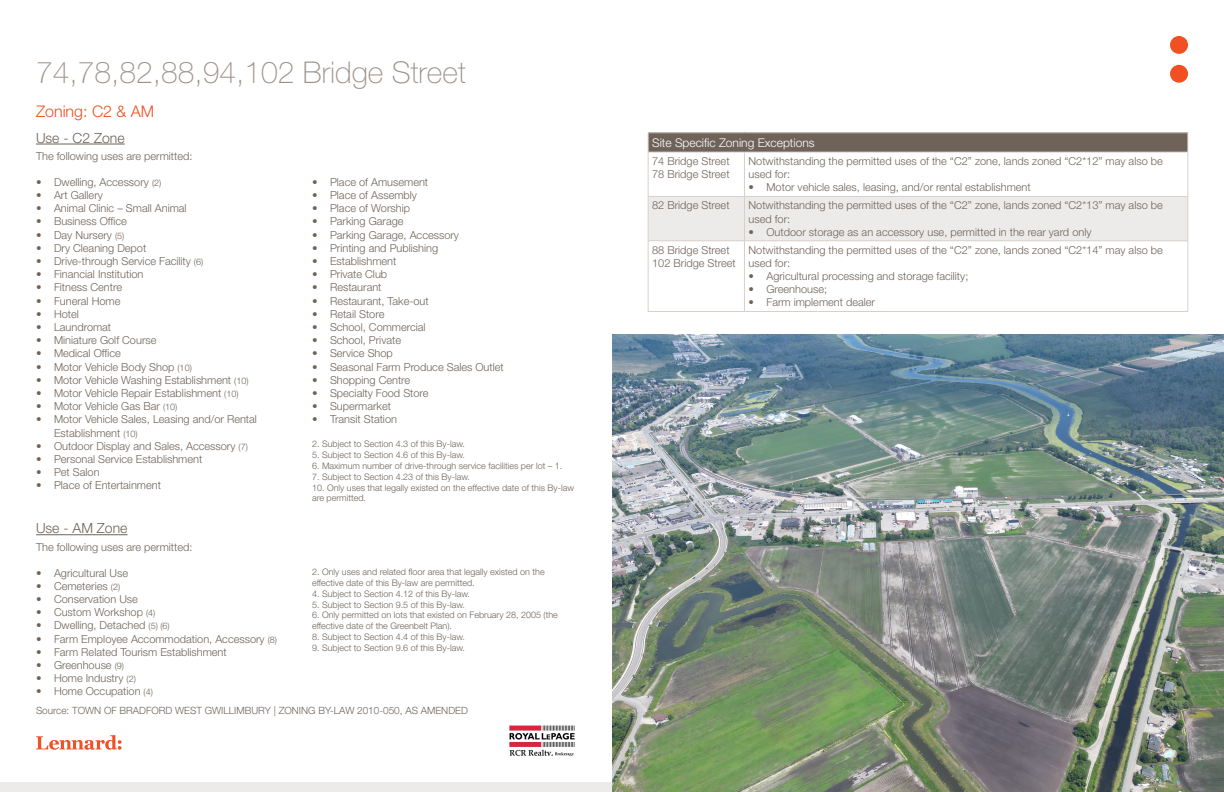
<style>
.page{position:relative;width:1224px;height:792px;background:#fff}
.page>*{position:absolute;margin:0;border:0;box-sizing:border-box;transform-origin:0 0}
.t1{font:100 30px "Helvetica Neue LT Std";color:#9c918a}
.Heading_3{font:300 16px "Helvetica Neue LT Std";color:#f05022}
.Paragraph{font:300 14px "Helvetica Neue LT Std";color:#6f6359}
.Table_Content{font:300 12px "Helvetica Neue LT Std";color:#fff}
.Paragraph-2{font:300 11px/13.2px "Helvetica Neue LT Std";color:#6f6359}
.Notes___Disclaimer{font:300 10px "Helvetica Neue LT Std";color:#6f6359}
.Paragraph-3{font:300 9px/10.8px "Helvetica Neue LT Std";color:#6f6359}
.s1{font-size:9px}
</style>
<div class="page">
<svg style="left:36px;top:735px;width:86px;height:15px"></svg>
<div style="left:0;top:782px;width:1224px;height:10px;background:#ecebea"></div>
<svg style="left:1170px;top:36px;width:18px;height:47px"></svg>
<hr style="left:36px;top:144px;width:89px;height:1px;background:#6f6359">
<img style="left:612px;top:334px;width:612px;height:458px">
<hr style="left:36px;top:534px;width:92px;height:1px;background:#6f6359">
<div style="left:648px;top:133px;width:540px;height:19px;background:#6f6359"></div>
<div style="left:649px;top:197px;width:539px;height:44px;background:#ecebea"></div>
<hr style="left:648px;top:133px;width:96px;height:1px;background:#d7d0ca">
<svg style="left:648px;top:133px;width:1px;height:19px"></svg>
<hr style="left:744px;top:133px;width:444px;height:1px;background:#d7d0ca">
<svg style="left:1188px;top:133px;width:1px;height:19px"></svg>
<hr style="left:648px;top:152px;width:96px;height:1px;background:#d7d0ca">
<hr style="left:744px;top:152px;width:444px;height:1px;background:#d7d0ca">
<hr style="left:744px;top:152px;width:1px;height:44px;background:#d7d0ca">
<hr style="left:648px;top:196px;width:96px;height:1px;background:#d7d0ca">
<hr style="left:744px;top:196px;width:444px;height:1px;background:#d7d0ca">
<hr style="left:744px;top:197px;width:1px;height:44px;background:#d7d0ca">
<hr style="left:648px;top:241px;width:96px;height:1px;background:#d7d0ca">
<hr style="left:744px;top:241px;width:444px;height:1px;background:#d7d0ca">
<hr style="left:744px;top:241px;width:1px;height:70px;background:#d7d0ca">
<hr style="left:648px;top:311px;width:96px;height:1px;background:#d7d0ca">
<hr style="left:744px;top:311px;width:444px;height:1px;background:#d7d0ca">
<hr style="left:648px;top:152px;width:1px;height:44px;background:#d7d0ca">
<hr style="left:1188px;top:152px;width:1px;height:44px;background:#d7d0ca">
<hr style="left:648px;top:196px;width:1px;height:45px;background:#d7d0ca">
<hr style="left:1188px;top:196px;width:1px;height:45px;background:#d7d0ca">
<hr style="left:648px;top:241px;width:1px;height:70px;background:#d7d0ca">
<hr style="left:1188px;top:241px;width:1px;height:70px;background:#d7d0ca">
<img style="left:509px;top:725px;width:66px;height:31px">
<p class="t1" style="left:36px;top:56px;width:431px">74,78,82,88,94,102 Bridge Street</p>
<p class="Heading_3" style="left:36px;top:101px;width:120px">Zoning: C2 &amp; AM</p>
<p class="Paragraph" style="left:36px;top:129px;width:90px">Use - C2 Zone</p>
<p class="Paragraph-2" style="left:36px;top:150px;width:158px">The following uses are permitted:</p>
<p class="Paragraph-2" style="left:36px;top:175px;width:127px">• Dwelling, Accessory <span class="s1">(2)</span></p>
<p class="Paragraph-2" style="left:36px;top:188px;width:68px">• Art Gallery</p>
<p class="Paragraph-2" style="left:36px;top:202px;width:152px">• Animal Clinic – Small Animal</p>
<p class="Paragraph-2" style="left:36px;top:215px;width:92px">• Business Office</p>
<p class="Paragraph-2" style="left:36px;top:228px;width:90px">• Day Nursery <span class="s1">(5)</span></p>
<p class="Paragraph-2" style="left:36px;top:241px;width:112px">• Dry Cleaning Depot</p>
<p class="Paragraph-2" style="left:36px;top:254px;width:169px">• Drive-through Service Facility <span class="s1">(6)</span></p>
<p class="Paragraph-2" style="left:36px;top:268px;width:109px">• Financial Institution</p>
<p class="Paragraph-2" style="left:36px;top:281px;width:88px">• Fitness Centre</p>
<p class="Paragraph-2" style="left:36px;top:294px;width:86px">• Funeral Home</p>
<p class="Paragraph-2" style="left:36px;top:307px;width:44px">• Hotel</p>
<p class="Paragraph-2" style="left:36px;top:320px;width:77px">• Laundromat</p>
<p class="Paragraph-2" style="left:36px;top:334px;width:122px">• Miniature Golf Course</p>
<p class="Paragraph-2" style="left:36px;top:347px;width:86px">• Medical Office</p>
<p class="Paragraph-2" style="left:36px;top:360px;width:157px">• Motor Vehicle Body Shop <span class="s1">(10)</span></p>
<p class="Paragraph-2" style="left:36px;top:373px;width:214px">• Motor Vehicle Washing Establishment <span class="s1">(10)</span></p>
<p class="Paragraph-2" style="left:36px;top:386px;width:204px">• Motor Vehicle Repair Establishment <span class="s1">(10)</span></p>
<p class="Paragraph-2" style="left:36px;top:400px;width:143px">• Motor Vehicle Gas Bar <span class="s1">(10)</span></p>
<p class="Paragraph-2" style="left:54px;top:413px;width:204px;text-indent:-18px">• Motor Vehicle Sales, Leasing and/or Rental<br>Establishment <span class="s1">(10)</span></p>
<p class="Paragraph-2" style="left:36px;top:439px;width:213px">• Outdoor Display and Sales, Accessory <span class="s1">(7)</span></p>
<p class="Paragraph-2" style="left:36px;top:452px;width:168px">• Personal Service Establishment</p>
<p class="Paragraph-2" style="left:36px;top:466px;width:65px">• Pet Salon</p>
<p class="Paragraph-2" style="left:36px;top:479px;width:126px">• Place of Entertainment</p>
<p class="Paragraph" style="left:36px;top:520px;width:93px">Use - AM Zone</p>
<p class="Paragraph-2" style="left:36px;top:540px;width:158px">The following uses are permitted:</p>
<p class="Paragraph-2" style="left:36px;top:566px;width:94px">• Agricultural Use</p>
<p class="Paragraph-2" style="left:36px;top:579px;width:86px">• Cemeteries <span class="s1">(2)</span></p>
<p class="Paragraph-2" style="left:36px;top:592px;width:103px">• Conservation Use</p>
<p class="Paragraph-2" style="left:36px;top:605px;width:121px">• Custom Workshop <span class="s1">(4)</span></p>
<p class="Paragraph-2" style="left:36px;top:619px;width:135px">• Dwelling, Detached <span class="s1">(5) (6)</span></p>
<p class="Paragraph-2" style="left:36px;top:632px;width:243px">• Farm Employee Accommodation, Accessory <span class="s1">(8)</span></p>
<p class="Paragraph-2" style="left:36px;top:645px;width:192px">• Farm Related Tourism Establishment</p>
<p class="Paragraph-2" style="left:36px;top:658px;width:90px">• Greenhouse <span class="s1">(9)</span></p>
<p class="Paragraph-2" style="left:36px;top:671px;width:101px">• Home Industry <span class="s1">(2)</span></p>
<p class="Paragraph-2" style="left:36px;top:685px;width:119px">• Home Occupation <span class="s1">(4)</span></p>
<p class="Paragraph-2" style="left:312px;top:175px;width:118px">• Place of Amusement</p>
<p class="Paragraph-2" style="left:312px;top:188px;width:106px">• Place of Assembly</p>
<p class="Paragraph-2" style="left:312px;top:202px;width:100px">• Place of Worship</p>
<p class="Paragraph-2" style="left:312px;top:215px;width:93px">• Parking Garage</p>
<p class="Paragraph-2" style="left:312px;top:228px;width:149px">• Parking Garage, Accessory</p>
<p class="Paragraph-2" style="left:312px;top:241px;width:128px">• Printing and Publishing</p>
<p class="Paragraph-2" style="left:312px;top:254px;width:86px">• Establishment</p>
<p class="Paragraph-2" style="left:312px;top:268px;width:77px">• Private Club</p>
<p class="Paragraph-2" style="left:312px;top:281px;width:71px">• Restaurant</p>
<p class="Paragraph-2" style="left:312px;top:294px;width:118px">• Restaurant, Take-out</p>
<p class="Paragraph-2" style="left:312px;top:307px;width:74px">• Retail Store</p>
<p class="Paragraph-2" style="left:312px;top:320px;width:115px">• School, Commercial</p>
<p class="Paragraph-2" style="left:312px;top:334px;width:91px">• School, Private</p>
<p class="Paragraph-2" style="left:312px;top:347px;width:82px">• Service Shop</p>
<p class="Paragraph-2" style="left:312px;top:360px;width:193px">• Seasonal Farm Produce Sales Outlet</p>
<p class="Paragraph-2" style="left:312px;top:373px;width:100px">• Shopping Centre</p>
<p class="Paragraph-2" style="left:312px;top:386px;width:118px">• Specialty Food Store</p>
<p class="Paragraph-2" style="left:312px;top:400px;width:81px">• Supermarket</p>
<p class="Paragraph-2" style="left:312px;top:413px;width:87px">• Transit Station</p>
<p class="Paragraph-3" style="left:312px;top:439px;width:155px">2. Subject to Section 4.3 of this By-law.</p>
<p class="Paragraph-3" style="left:312px;top:450px;width:155px">5. Subject to Section 4.6 of this By-law.</p>
<p class="Paragraph-3" style="left:312px;top:460px;width:252px">6. Maximum number of drive-through service facilities per lot – 1.</p>
<p class="Paragraph-3" style="left:312px;top:471px;width:160px">7. Subject to Section 4.23 of this By-law.</p>
<p class="Paragraph-3" style="left:312px;top:482px;width:264px">10. Only uses that legally existed on the effective date of this By-law are permitted.</p>
<p class="Paragraph-3" style="left:312px;top:566px;width:234px">2. Only uses and related floor area that legally existed on the effective date of this By-law are permitted.</p>
<p class="Paragraph-3" style="left:312px;top:588px;width:160px">4. Subject to Section 4.12 of this By-law.</p>
<p class="Paragraph-3" style="left:312px;top:599px;width:155px">5. Subject to Section 9.5 of this By-law.</p>
<p class="Paragraph-3" style="left:312px;top:610px;width:247px">6. Only permitted on lots that existed on February 28, 2005 (the</p>
<p class="Paragraph-3" style="left:312px;top:620px;width:142px">effective date of the Greenbelt Plan).</p>
<p class="Paragraph-3" style="left:312px;top:631px;width:155px">8. Subject to Section 4.4 of this By-law.</p>
<p class="Paragraph-3" style="left:312px;top:642px;width:155px">9. Subject to Section 9.6 of this By-law.</p>
<p class="Notes___Disclaimer" style="left:36px;top:705px;width:433px">Source: TOWN OF BRADFORD WEST GWILLIMBURY | ZONING BY-LAW 2010-050, AS AMENDED</p>
<p class="Table_Content" style="left:652px;top:135px;width:164px">Site Specific Zoning Exceptions</p>
<p class="Paragraph-2" style="left:652px;top:154px;width:79px">74 Bridge Street</p>
<p class="Paragraph-2" style="left:652px;top:167px;width:79px">78 Bridge Street</p>
<p class="Paragraph-2" style="left:748px;top:154px;width:416px">Notwithstanding the permitted uses of the “C2” zone, lands zoned “C2*12” may also be used for:</p>
<p class="Paragraph-2" style="left:748px;top:181px;width:284px">• Motor vehicle sales, leasing, and/or rental establishment</p>
<p class="Paragraph-2" style="left:652px;top:199px;width:79px">82 Bridge Street</p>
<p class="Paragraph-2" style="left:748px;top:199px;width:416px">Notwithstanding the permitted uses of the “C2” zone, lands zoned “C2*13” may also be used for:</p>
<p class="Paragraph-2" style="left:748px;top:225px;width:345px">• Outdoor storage as an accessory use, permitted in the rear yard only</p>
<p class="Paragraph-2" style="left:652px;top:243px;width:79px">88 Bridge Street</p>
<p class="Paragraph-2" style="left:652px;top:256px;width:85px">102 Bridge Street</p>
<p class="Paragraph-2" style="left:748px;top:243px;width:416px">Notwithstanding the permitted uses of the “C2” zone, lands zoned “C2*14” may also be used for:</p>
<p class="Paragraph-2" style="left:748px;top:269px;width:221px">• Agricultural processing and storage facility;</p>
<p class="Paragraph-2" style="left:748px;top:283px;width:80px">• Greenhouse;</p>
<p class="Paragraph-2" style="left:748px;top:296px;width:128px">• Farm implement dealer</p>
</div>
